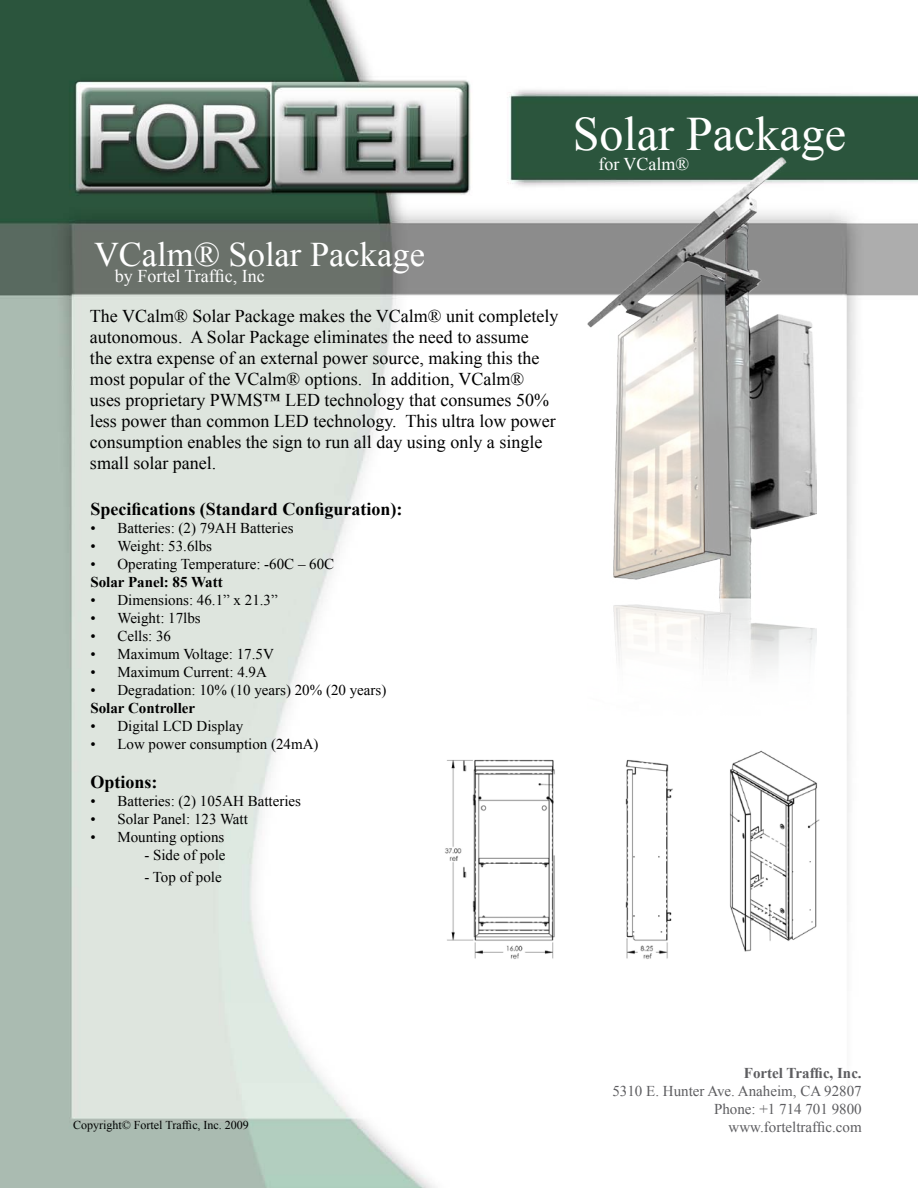
<style>
.page{position:relative;width:918px;height:1188px;background:#fff}
.page>*{position:absolute;margin:0;border:0;box-sizing:border-box;transform-origin:0 0}
.t1{font:48px "Times New Roman";color:#fff}
.t2{font:34.5px "Times New Roman";color:#fff}
.t3{font:18px/21px "Times New Roman";color:#000}
.t4{font:700 18px "Times New Roman";color:#000}
.t5{font:18px "Times New Roman";color:#fff}
.t6{font:15px "Times New Roman";color:#000}
.t7{font:15px/18px "Times New Roman";color:#5d5d60;text-align:right}
.t8{font:700 15px "Times New Roman";color:#000}
.t9{font:700 15px "Times New Roman";color:#5d5d60}
.t10{font:12px "Times New Roman";color:#000}
</style>
<div class="page">
<img style="left:0;top:0;width:918px;height:1188px">
<img style="left:588px;top:157px;width:228px;height:560px">
<img style="left:442px;top:738px;width:380px;height:246px">
<h1 class="t1" style="left:573px;top:101px;width:275px">Solar Package</h1>
<p class="t5" style="left:598px;top:152px;width:92px">for VCalm®</p>
<h2 class="t2" style="left:94px;top:232px;width:332px">VCalm® Solar Package</h2>
<p class="t5" style="left:115px;top:264px;width:152px">by Fortel Traffic, Inc</p>
<p class="t3" style="left:90px;top:306px;width:470px">The VCalm® Solar Package makes the VCalm® unit completely autonomous. A Solar Package eliminates the need to assume<br>the extra expense of an external power source, making this the most popular of the VCalm® options. In addition, VCalm® uses proprietary PWMS™ LED technology that consumes 50% less power than common LED technology. This ultra low power consumption enables the sign to run all day using only a single small solar panel.</p>
<p class="t4" style="left:90px;top:496px;width:314px">Specifications (Standard Configuration):</p>
<p class="t6" style="left:90px;top:518px;width:205px">• Batteries: (2) 79AH Batteries</p>
<p class="t6" style="left:90px;top:536px;width:123px">• Weight: 53.6lbs</p>
<p class="t6" style="left:90px;top:554px;width:245px">• Operating Temperature: -60C – 60C</p>
<p class="t8" style="left:90px;top:571px;width:134px">Solar Panel: 85 Watt</p>
<p class="t6" style="left:90px;top:590px;width:189px">• Dimensions: 46.1” x 21.3”</p>
<p class="t6" style="left:90px;top:608px;width:112px">• Weight: 17lbs</p>
<p class="t6" style="left:90px;top:626px;width:82px">• Cells: 36</p>
<p class="t6" style="left:90px;top:644px;width:185px">• Maximum Voltage: 17.5V</p>
<p class="t6" style="left:90px;top:662px;width:178px">• Maximum Current: 4.9A</p>
<p class="t6" style="left:90px;top:680px;width:298px">• Degradation: 10% (10 years) 20% (20 years)</p>
<p class="t8" style="left:90px;top:697px;width:106px">Solar Controller</p>
<p class="t6" style="left:90px;top:716px;width:154px">• Digital LCD Display</p>
<p class="t6" style="left:90px;top:734px;width:230px">• Low power consumption (24mA)</p>
<p class="t4" style="left:90px;top:770px;width:69px">Options:</p>
<p class="t6" style="left:90px;top:791px;width:212px">• Batteries: (2) 105AH Batteries</p>
<p class="t6" style="left:90px;top:809px;width:159px">• Solar Panel: 123 Watt</p>
<p class="t6" style="left:90px;top:827px;width:136px">• Mounting options</p>
<p class="t6" style="left:144px;top:845px;width:83px">- Side of pole</p>
<p class="t6" style="left:144px;top:867px;width:79px">- Top of pole</p>
<p class="t9" style="left:744px;top:1063px;width:119px">Fortel Traffic, Inc.</p>
<p class="t7" style="left:612px;top:1082px;width:251px">5310 E. Hunter Ave. Anaheim, CA 92807<br>Phone: +1 714 701 9800</p>
<p class="t10" style="left:73px;top:1117px;width:177px">Copyright© Fortel Traffic, Inc. 2009</p>
<p class="t7" style="left:729px;top:1118px;width:135px">www.forteltraffic.com</p>
</div>
